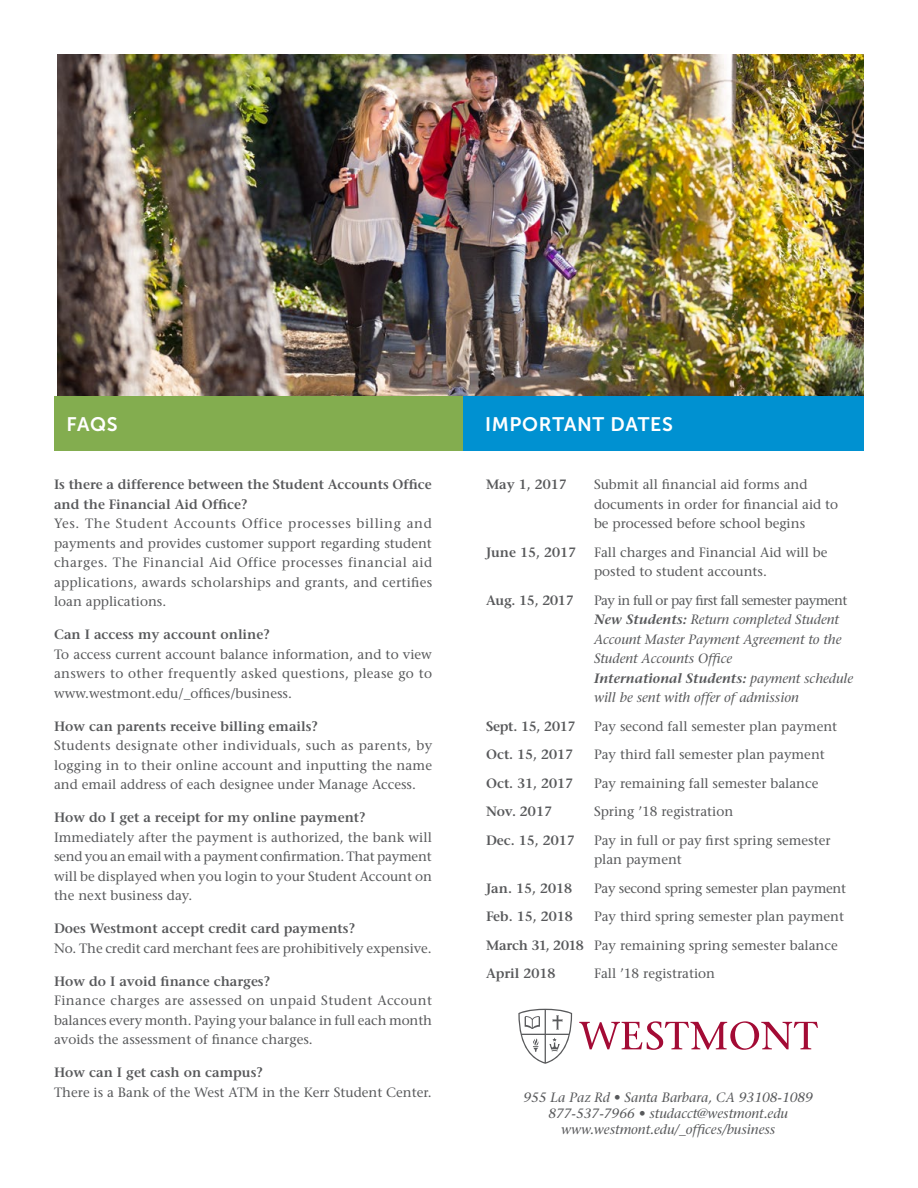
<style>
.page{position:relative;width:918px;height:1188px;background:#fff}
.page>*{position:absolute;margin:0;border:0;box-sizing:border-box;transform-origin:0 0}
.t1{font:19.5px "Museo Sans 700";letter-spacing:.035em;color:#fff}
.t2{font:500 13.5px/19.5px "Stone Serif Std";color:#58595b;text-align:justify}
.t3{font:600 13.5px/19.5px "Stone Serif Std";color:#58595b}
.t4{font:italic 500 13.5px/19.5px "Stone Serif Std";color:#58595b}
.t5{font:500 13.5px "Stone Serif Std";letter-spacing:-.02em;color:#58595b}
.s1{font-style:normal}
.s2{font-weight:600}
</style>
<div class="page">
<div style="left:463px;top:396px;width:401px;height:55px;background:#0091d1"></div>
<div style="left:54px;top:396px;width:409px;height:55px;background:#83ad4f"></div>
<img style="left:58px;top:54px;width:806px;height:342px">
<svg style="left:579px;top:1021px;width:239px;height:29px"></svg>
<svg style="left:518px;top:1009px;width:54px;height:55px"></svg>
<h1 class="t1" style="left:67px;top:414px;width:53px">FAQS</h1>
<h1 class="t1" style="left:485px;top:414px;width:189px">IMPORTANT DATES</h1>
<p class="t3" style="left:54px;top:475px;width:379px">Is there a difference between the Student Accounts Office and the Financial Aid Office?</p>
<p class="t2" style="left:54px;top:514px;width:380px">Yes. The Student Accounts Office processes billing and payments and provides customer support regarding student charges. The Financial Aid Office processes financial aid applications, awards scholarships and grants, and certifies loan applications.</p>
<p class="t3" style="left:54px;top:625px;width:218px">Can I access my account online?</p>
<p class="t2" style="left:54px;top:644px;width:380px">To access current account balance information, and to view answers to other frequently asked questions, please go to www.westmont.edu/_offices/business.</p>
<p class="t3" style="left:54px;top:716px;width:266px">How can parents receive billing emails?</p>
<p class="t2" style="left:54px;top:736px;width:380px">Students designate other individuals, such as parents, by logging in to their online account and inputting the name and email address of each designee under Manage Access.</p>
<p class="t3" style="left:54px;top:808px;width:313px">How do I get a receipt for my online payment?</p>
<p class="t2" style="left:54px;top:827px;width:380px">Immediately after the payment is authorized, the bank will send you an email with a payment confirmation. That payment will be displayed when you login to your Student Account on the next business day.</p>
<p class="t3" style="left:54px;top:919px;width:303px">Does Westmont accept credit card payments?</p>
<p class="t2" style="left:54px;top:938px;width:379px">No. The credit card merchant fees are prohibitively expensive.</p>
<p class="t3" style="left:54px;top:971px;width:218px">How do I avoid finance charges?</p>
<p class="t2" style="left:54px;top:991px;width:380px">Finance charges are assessed on unpaid Student Account balances every month. Paying your balance in full each month avoids the assessment of finance charges.</p>
<p class="t3" style="left:54px;top:1063px;width:210px">How can I get cash on campus?</p>
<p class="t2" style="left:54px;top:1082px;width:379px">There is a Bank of the West ATM in the Kerr Student Center.</p>
<p class="t4" style="left:523px;top:1089px;width:291px;line-height:16.2px;text-align:center">955 La Paz Rd • Santa Barbara, CA 93108-1089<br>877-537-7966 • studacct@westmont.edu www.westmont.edu/_offices/business</p>
<p class="t3" style="left:486px;top:475px;width:82px">May 1, 2017</p>
<p class="t2" style="left:594px;top:475px;width:246px;text-align:left">Submit all financial aid forms and documents in order for financial aid to be processed before school begins</p>
<p class="t3" style="left:486px;top:542px;width:92px">June 15, 2017</p>
<p class="t2" style="left:594px;top:542px;width:235px">Fall charges and Financial Aid will be posted to student accounts.</p>
<p class="t3" style="left:486px;top:590px;width:89px">Aug. 15, 2017</p>
<p class="t4" style="left:594px;top:591px;width:261px"><span class="s1">Pay in full or pay first fall semester payment </span><span class="s2">New Students:</span> Return completed Student Account Master Payment Agreement to the Student Accounts Office<br><span class="s2">International Students:</span> payment schedule will be sent with offer of admission</p>
<p class="t3" style="left:486px;top:716px;width:91px">Sept. 15, 2017</p>
<p class="t2" style="left:594px;top:716px;width:245px">Pay second fall semester plan payment</p>
<p class="t3" style="left:486px;top:745px;width:89px">Oct. 15, 2017</p>
<p class="t2" style="left:594px;top:745px;width:232px">Pay third fall semester plan payment</p>
<p class="t3" style="left:486px;top:773px;width:89px">Oct. 31, 2017</p>
<p class="t2" style="left:594px;top:773px;width:226px">Pay remaining fall semester balance</p>
<p class="t3" style="left:486px;top:802px;width:68px">Nov. 2017</p>
<p class="t2" style="left:594px;top:802px;width:141px">Spring ’18 registration</p>
<p class="t3" style="left:486px;top:830px;width:90px">Dec. 15, 2017</p>
<p class="t2" style="left:594px;top:830px;width:238px">Pay in full or pay first spring semester plan payment</p>
<p class="t3" style="left:486px;top:878px;width:88px">Jan. 15, 2018</p>
<p class="t5" style="left:594px;top:880px;width:254px">Pay second spring semester plan payment</p>
<p class="t3" style="left:486px;top:907px;width:88px">Feb. 15, 2018</p>
<p class="t2" style="left:486px;top:902px;width:360px;line-height:28.5px;text-align:left;text-indent:108px">Pay third spring semester plan payment<br><span class="s2">March 31, 2018</span> Pay remaining spring semester balance<br><span class="s2">April 2018</span></p>
<p class="t2" style="left:594px;top:964px;width:123px">Fall ’18 registration</p>
</div>
